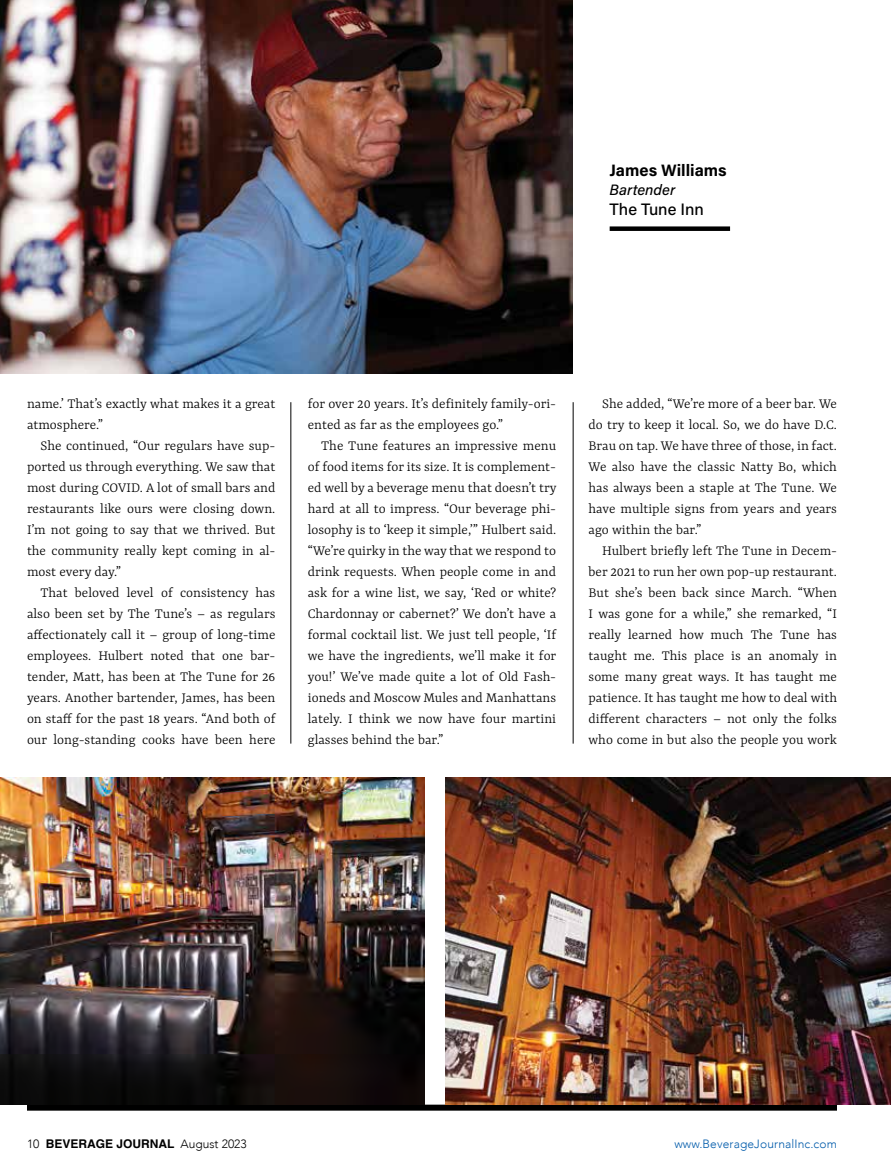
<style>
.page{position:relative;width:891px;height:1175px;background:#fff}
.page>*{position:absolute;margin:0;border:0;box-sizing:border-box;transform-origin:0 0}
.t1{font:700 16.5px "Acumin Pro";color:#000}
.t2{font:500 16.5px "Acumin Pro";color:#000}
.t3{font:300 15px/21px "Yrsa";color:#000;text-align:justify}
.t4{font:italic 500 15px "Acumin Pro";color:#000}
.t5{font:700 12px "Helvetica";color:#000}
.t6{font:300 12px "Avenir";letter-spacing:.01em;color:#005baa}
.s1{font-family:"Avenir";font-weight:300}
</style>
<div class="page">
<div style="left:27px;top:1104px;width:810px;height:6px;background:#000"></div>
<div style="left:610px;top:226px;width:120px;height:5px;background:#000"></div>
<img style="left:0;top:0;width:572px;height:373px">
<img style="left:0;top:777px;width:424px;height:327px">
<img style="left:446px;top:777px;width:445px;height:327px">
<hr style="left:291px;top:402px;width:1px;height:341px;background:#000">
<hr style="left:573px;top:402px;width:1px;height:341px;background:#000">
<p class="t1" style="left:610px;top:158px;width:118px">James Williams</p>
<p class="t4" style="left:610px;top:180px;width:67px">Bartender</p>
<p class="t2" style="left:610px;top:198px;width:96px">The Tune Inn</p>
<p class="t3" style="left:27px;top:393px;width:250px">name.’ That’s exactly what makes it a great atmosphere.”</p>
<p class="t3" style="left:27px;top:435px;width:250px;text-indent:14px">She continued, “Our regulars have sup&shy;ported us through everything. We saw that most during COVID. A lot of small bars and restaurants like ours were closing down.<br>I’m not going to say that we thrived. But the community really kept coming in al&shy;most every day.”</p>
<p class="t3" style="left:27px;top:582px;width:250px;text-indent:14px">That beloved level of consistency has also been set by The Tune’s – as regulars affectionately call it – group of long-time employees. Hulbert noted that one bar&shy;tender, Matt, has been at The Tune for 26 years. Another bartender, James, has been on staff for the past 18 years. “And both of our long-standing cooks have been here</p>
<p class="t3" style="left:308px;top:393px;width:250px">for over 20 years. It’s definitely family-ori&shy;ented as far as the employees go.”</p>
<p class="t3" style="left:308px;top:435px;width:250px;text-indent:13px">The Tune features an impressive menu of food items for its size. It is complement&shy;ed well by a beverage menu that doesn’t try hard at all to impress. “Our beverage phi&shy;losophy is to ‘keep it simple,’” Hulbert said. “We’re quirky in the way that we respond to drink requests. When people come in and ask for a wine list, we say, ‘Red or white?<br>Chardonnay or cabernet?’ We don’t have a formal cocktail list. We just tell people, ‘If we have the ingredients, we’ll make it for you!’ We’ve made quite a lot of Old Fash&shy;ioneds and Moscow Mules and Manhattans lately. I think we now have four martini glasses behind the bar.”</p>
<p class="t3" style="left:589px;top:393px;width:250px;text-indent:14px">She added, “We’re more of a beer bar. We do try to keep it local. So, we do have D.C.<br>Brau on tap. We have three of those, in fact.<br>We also have the classic Natty Bo, which has always been a staple at The Tune. We have multiple signs from years and years ago within the bar.”</p>
<p class="t3" style="left:589px;top:540px;width:250px;text-indent:13px">Hulbert briefly left The Tune in Decem&shy;ber 2021 to run her own pop-up restaurant.<br>But she’s been back since March. “When I was gone for a while,” she remarked, “I really learned how much The Tune has taught me. This place is an anomaly in some many great ways. It has taught me patience. It has taught me how to deal with different characters – not only the folks who come in but also the people you work</p>
<p class="t5" style="left:27px;top:1136px;width:221px"><span class="s1">10</span> BEVERAGE JOURNAL <span class="s1">August 2023</span></p>
<p class="t6" style="left:674px;top:1136px;width:164px">www.BeverageJournalInc.com</p>
</div>
